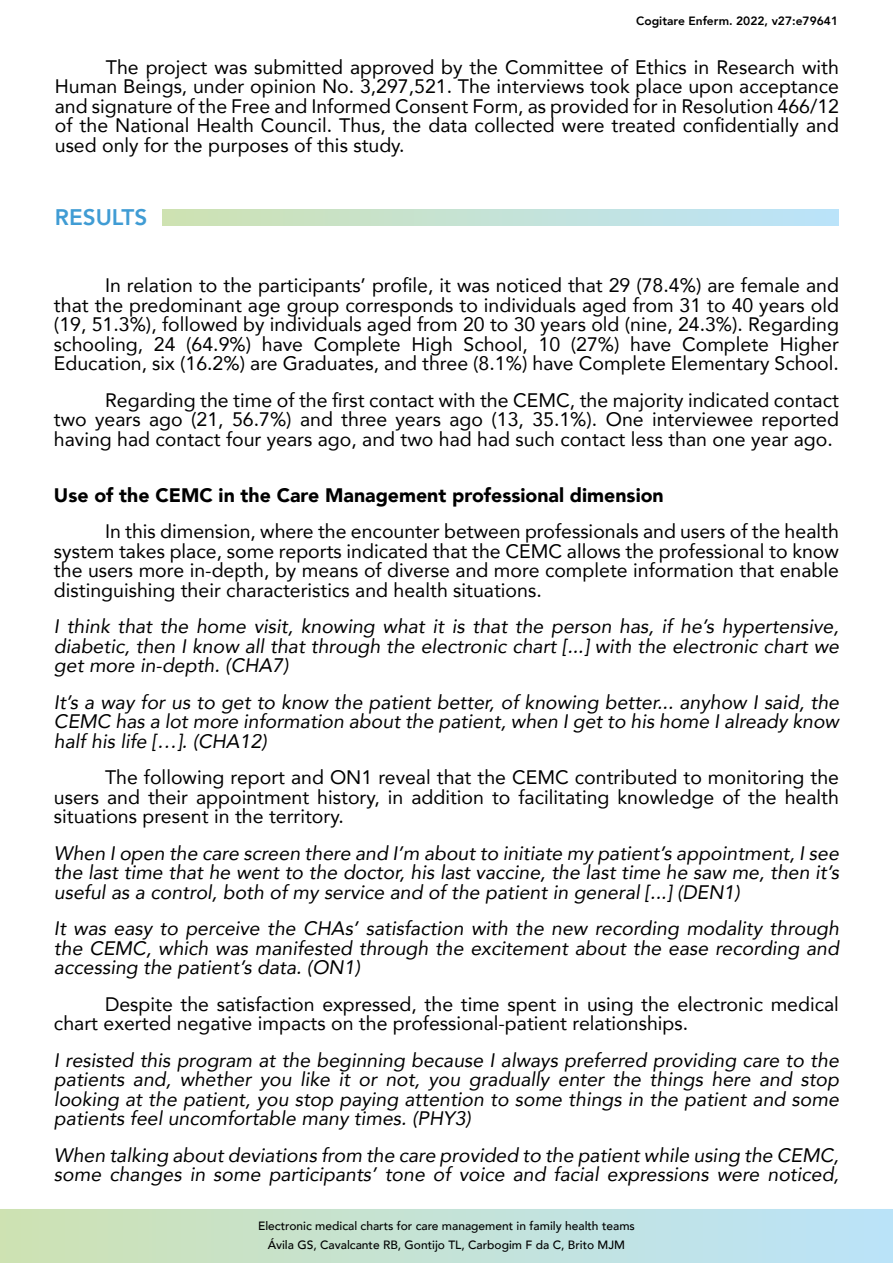
<style>
.page{position:relative;width:893px;height:1263px;background:#fff}
.page>*{position:absolute;margin:0;border:0;box-sizing:border-box;transform-origin:0 0}
.t1{font:800 22.5px "Avenir";color:#409cd4}
.t2{font:19.5px/19.5px "Avenir";color:#000;text-align:justify}
.t3{font:italic 19.5px/19.5px "Avenir";color:#000;text-align:justify}
.t4{font:900 19.5px "Avenir";color:#000}
.t5{font:500 12px/18.6px "Avenir";color:#000;text-align:center}
.t6{font:800 12px "Avenir";color:#000}
</style>
<div class="page">
<div style="left:162px;top:209px;width:677px;height:16px;background:linear-gradient(to right,#cee2b2,#bae3fb)"></div>
<svg style="left:0;top:1209px;width:893px;height:54px;background:#c4e2d6"></svg>
<p class="t6" style="left:636px;top:12px;width:203px">Cogitare Enferm. 2022, v27:e79641</p>
<p class="t2" style="left:55px;top:56px;width:786px;text-indent:51px">The project was submitted approved by the Committee of Ethics in Research with Human Beings, under opinion No. 3,297,521. The interviews took place upon acceptance and signature of the Free and Informed Consent Form, as provided for in Resolution 466/12 of the National Health Council. Thus, the data collected were treated confidentially and used only for the purposes of this study.</p>
<p class="t1" style="left:55px;top:200px;width:94px">RESULTS</p>
<p class="t2" style="left:54px;top:275px;width:786px;text-indent:51px">In relation to the participants’ profile, it was noticed that 29 (78.4%) are female and that the predominant age group corresponds to individuals aged from 31 to 40 years old (19, 51.3%), followed by individuals aged from 20 to 30 years old (nine, 24.3%). Regarding schooling, 24 (64.9%) have Complete High School, 10 (27%) have Complete Higher Education, six (16.2%) are Graduates, and three (8.1%) have Complete Elementary School.</p>
<p class="t2" style="left:54px;top:390px;width:786px;text-indent:51px">Regarding the time of the first contact with the CEMC, the majority indicated contact two years ago (21, 56.7%) and three years ago (13, 35.1%). One interviewee reported having had contact four years ago, and two had had such contact less than one year ago.</p>
<p class="t4" style="left:54px;top:478px;width:611px">Use of the CEMC in the Care Management professional dimension</p>
<p class="t2" style="left:54px;top:521px;width:786px;text-indent:51px">In this dimension, where the encounter between professionals and users of the health system takes place, some reports indicated that the CEMC allows the professional to know the users more in-depth, by means of diverse and more complete information that enable distinguishing their characteristics and health situations.</p>
<p class="t3" style="left:54px;top:616px;width:786px">I think that the home visit, knowing what it is that the person has, if he’s hypertensive, diabetic, then I know all that through the electronic chart [...] with the electronic chart we get more in-depth. (CHA7)</p>
<p class="t3" style="left:54px;top:692px;width:787px">It’s a way for us to get to know the patient better, of knowing better... anyhow I said, the CEMC has a lot more information about the patient, when I get to his home I already know half his life […]. (CHA12)</p>
<p class="t2" style="left:54px;top:767px;width:786px;text-indent:51px">The following report and ON1 reveal that the CEMC contributed to monitoring the users and their appointment history, in addition to facilitating knowledge of the health situations present in the territory.</p>
<p class="t3" style="left:54px;top:843px;width:787px">When I open the care screen there and I’m about to initiate my patient’s appointment, I see the last time that he went to the doctor, his last vaccine, the last time he saw me, then it’s useful as a control, both of my service and of the patient in general [...] (DEN1)</p>
<p class="t3" style="left:54px;top:918px;width:786px">It was easy to perceive the CHAs’ satisfaction with the new recording modality through the CEMC, which was manifested through the excitement about the ease recording and accessing the patient’s data. (ON1)</p>
<p class="t2" style="left:54px;top:994px;width:786px;text-indent:51px">Despite the satisfaction expressed, the time spent in using the electronic medical chart exerted negative impacts on the professional-patient relationships.</p>
<p class="t3" style="left:54px;top:1050px;width:787px">I resisted this program at the beginning because I always preferred providing care to the patients and, whether you like it or not, you gradually enter the things here and stop looking at the patient, you stop paying attention to some things in the patient and some patients feel uncomfortable many times. (PHY3)</p>
<p class="t3" style="left:54px;top:1145px;width:787px">When talking about deviations from the care provided to the patient while using the CEMC, some changes in some participants’ tone of voice and facial expressions were noticed,</p>
<p class="t5" style="left:258px;top:1216px;width:378px">Electronic medical charts for care management in family health teams<br>Ávila GS, Cavalcante RB, Gontijo TL, Carbogim F da C, Brito MJM</p>
</div>
